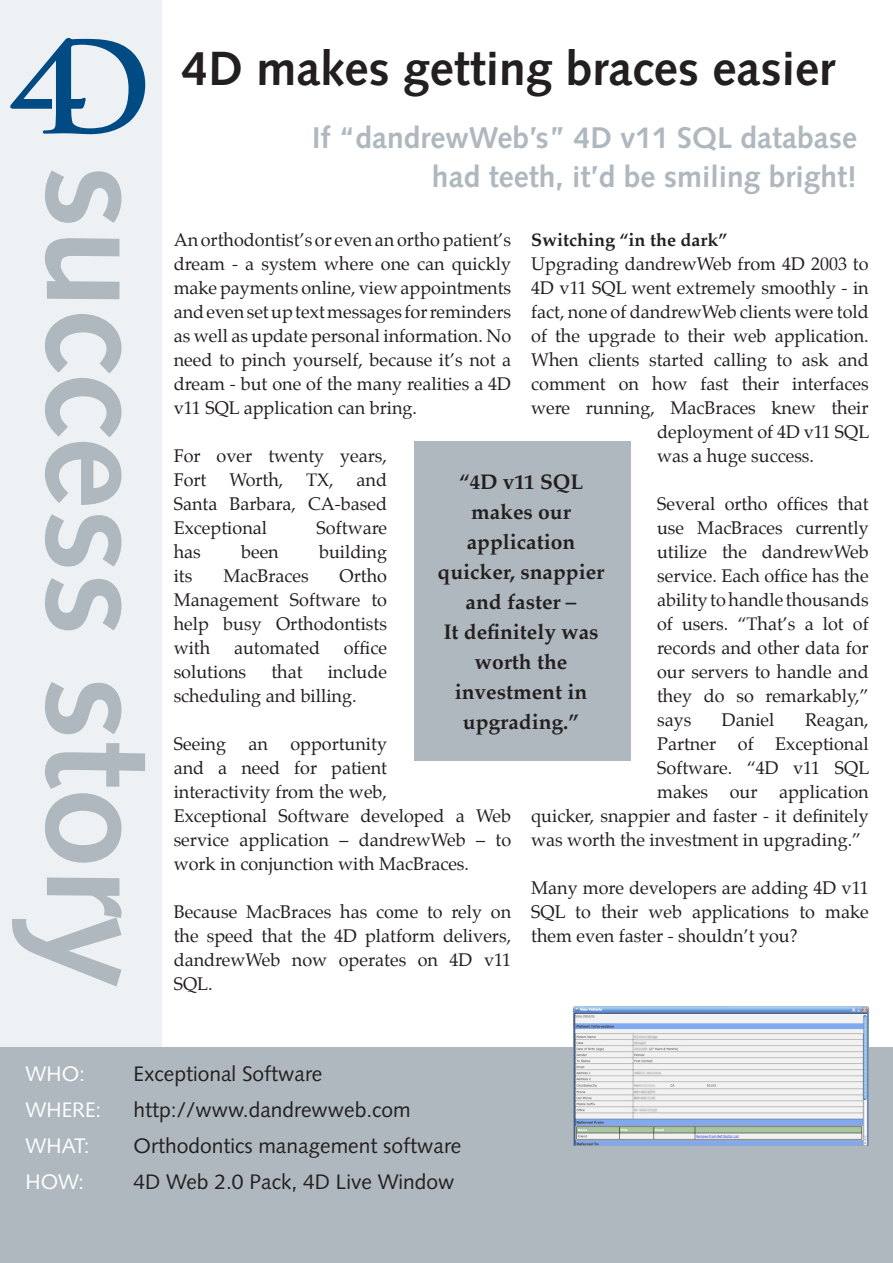
<style>
.page{position:relative;width:893px;height:1263px;background:#fff}
.page>*{position:absolute;margin:0;border:0;box-sizing:border-box;transform-origin:0 0}
.t1{font:700 144px "Syntax";color:#aeb8be}
.t2{font:700 48px "Syntax";color:#231f20}
.t3{font:700 30px "Syntax";color:#aeb8be}
.t4{font:700 21px/30px "Palatino";color:#231f20;text-align:center}
.t5{font:21px "Syntax";color:#231f20}
.t6{font:21px "Syntax";color:#fff}
.t7{font:18px/24px "Palatino";color:#231f20;text-align:justify}
.t8{font:700 18px "Palatino";color:#231f20}
</style>
<div class="page">
<div style="left:0;top:0;width:161px;height:1263px;background:#edf1f3"></div>
<div style="left:0;top:1048px;width:893px;height:215px;background:#aeb8be"></div>
<svg style="left:10px;top:38px;width:135px;height:96px"></svg>
<div style="left:414px;top:441px;width:216px;height:319px;background:#aeb8be"></div>
<img style="left:573px;top:1007px;width:295px;height:139px">
<p class="t1" style="left:179px;top:165px;width:825px;rotate:90deg">success story</p>
<p class="t2" style="left:182px;top:41px;width:655px">4D makes getting braces easier</p>
<p class="t3" style="left:312px;top:121px;width:547px">If “dandrewWeb’s” 4D v11 SQL database</p>
<p class="t3" style="left:432px;top:160px;width:427px">had teeth, it’d be smiling bright!</p>
<p class="t7" style="left:174px;top:227px;width:339px">An orthodontist’s or even an ortho patient’s dream - a system where one can quickly make payments online, view appointments and even set up text messages for reminders as well as update personal information. No need to pinch yourself, because it’s not a dream - but one of the many realities a 4D v11 SQL application can bring.</p>
<p class="t7" style="left:174px;top:443px;width:215px">For over twenty years,<br>Fort</p>
<p class="t8" style="left:531px;top:224px;width:198px">Switching “in the dark”</p>
<p class="t7" style="left:531px;top:251px;width:339px">Upgrading dandrewWeb from 4D 2003 to</p>
<p class="t7" style="left:531px;top:275px;width:339px">4D v11 SQL went extremely smoothly - in</p>
<p class="t7" style="left:531px;top:299px;width:339px">fact, none of dandrewWeb clients were told</p>
<p class="t7" style="left:531px;top:323px;width:339px">of the upgrade to their web application.</p>
<p class="t7" style="left:531px;top:347px;width:339px">When clients started calling to ask and</p>
<p class="t7" style="left:531px;top:371px;width:339px">comment on how fast their interfaces</p>
<p class="t7" style="left:531px;top:395px;width:339px">were running, MacBraces knew their</p>
<p class="t7" style="left:657px;top:419px;width:214px">deployment of 4D v11 SQL</p>
<p class="t7" style="left:657px;top:443px;width:158px">was a huge success.</p>
<p class="t7" style="left:657px;top:491px;width:213px">Several ortho offices that use MacBraces currently utilize the dandrewWeb service. Each office has the ability to handle thousands of users. “That’s a lot of records and other data for our servers to handle and they do so remarkably,” says</p>
<p class="t7" style="left:229px;top:467px;width:56px">Worth,</p>
<p class="t7" style="left:306px;top:467px;width:29px">TX,</p>
<p class="t7" style="left:174px;top:467px;width:215px;text-indent:183px">and Santa Barbara, CA-based Exceptional</p>
<p class="t4" style="left:438px;top:466px;width:168px">“4D v11 SQL makes our application quicker, snappier and faster –<br>It definitely was worth the investment in upgrading.”</p>
<p class="t7" style="left:317px;top:515px;width:72px">Software</p>
<p class="t7" style="left:174px;top:539px;width:29px">has</p>
<p class="t7" style="left:241px;top:539px;width:39px">been</p>
<p class="t7" style="left:319px;top:539px;width:70px">building</p>
<p class="t7" style="left:174px;top:563px;width:20px">its</p>
<p class="t7" style="left:223px;top:563px;width:87px">MacBraces</p>
<p class="t7" style="left:174px;top:563px;width:215px;text-indent:166px">Ortho Management Software to help busy Orthodontists with</p>
<p class="t7" style="left:234px;top:635px;width:87px">automated</p>
<p class="t7" style="left:344px;top:635px;width:45px">office</p>
<p class="t7" style="left:174px;top:659px;width:74px">solutions</p>
<p class="t7" style="left:271px;top:659px;width:33px">that</p>
<p class="t7" style="left:174px;top:659px;width:215px;text-indent:154px">include scheduling and billing.</p>
<p class="t7" style="left:174px;top:731px;width:339px;text-align:left">Seeing an opportunity<br>and a need for patient<br>interactivity from the web,<br>Exceptional Software developed a Web service application – dandrewWeb – to work in conjunction with MacBraces.</p>
<p class="t7" style="left:174px;top:899px;width:339px">Because MacBraces has come to rely on the speed that the 4D platform delivers, dandrewWeb now operates on 4D v11<br>SQL.</p>
<p class="t7" style="left:722px;top:707px;width:54px">Daniel</p>
<p class="t7" style="left:805px;top:707px;width:65px">Reagan,</p>
<p class="t7" style="left:657px;top:731px;width:213px">Partner of Exceptional</p>
<p class="t7" style="left:657px;top:755px;width:214px">Software. “4D v11 SQL</p>
<p class="t7" style="left:657px;top:779px;width:213px">makes our application</p>
<p class="t7" style="left:531px;top:803px;width:339px">quicker, snappier and faster - it definitely</p>
<p class="t7" style="left:531px;top:827px;width:331px">was worth the investment in upgrading.”</p>
<p class="t7" style="left:531px;top:875px;width:339px">Many more developers are adding 4D v11<br>SQL to their web applications to make them even faster - shouldn’t you?</p>
<p class="t6" style="left:26px;top:1061px;width:61px">WHO:</p>
<p class="t5" style="left:134px;top:1061px;width:190px">Exceptional Software</p>
<p class="t6" style="left:26px;top:1097px;width:77px">WHERE:</p>
<p class="t5" style="left:134px;top:1097px;width:279px">http://www.dandrewweb.com</p>
<p class="t6" style="left:26px;top:1133px;width:66px">WHAT:</p>
<p class="t5" style="left:134px;top:1133px;width:329px">Orthodontics management software</p>
<p class="t6" style="left:26px;top:1169px;width:60px">HOW:</p>
<p class="t5" style="left:134px;top:1169px;width:322px">4D Web 2.0 Pack, 4D Live Window</p>
</div>
